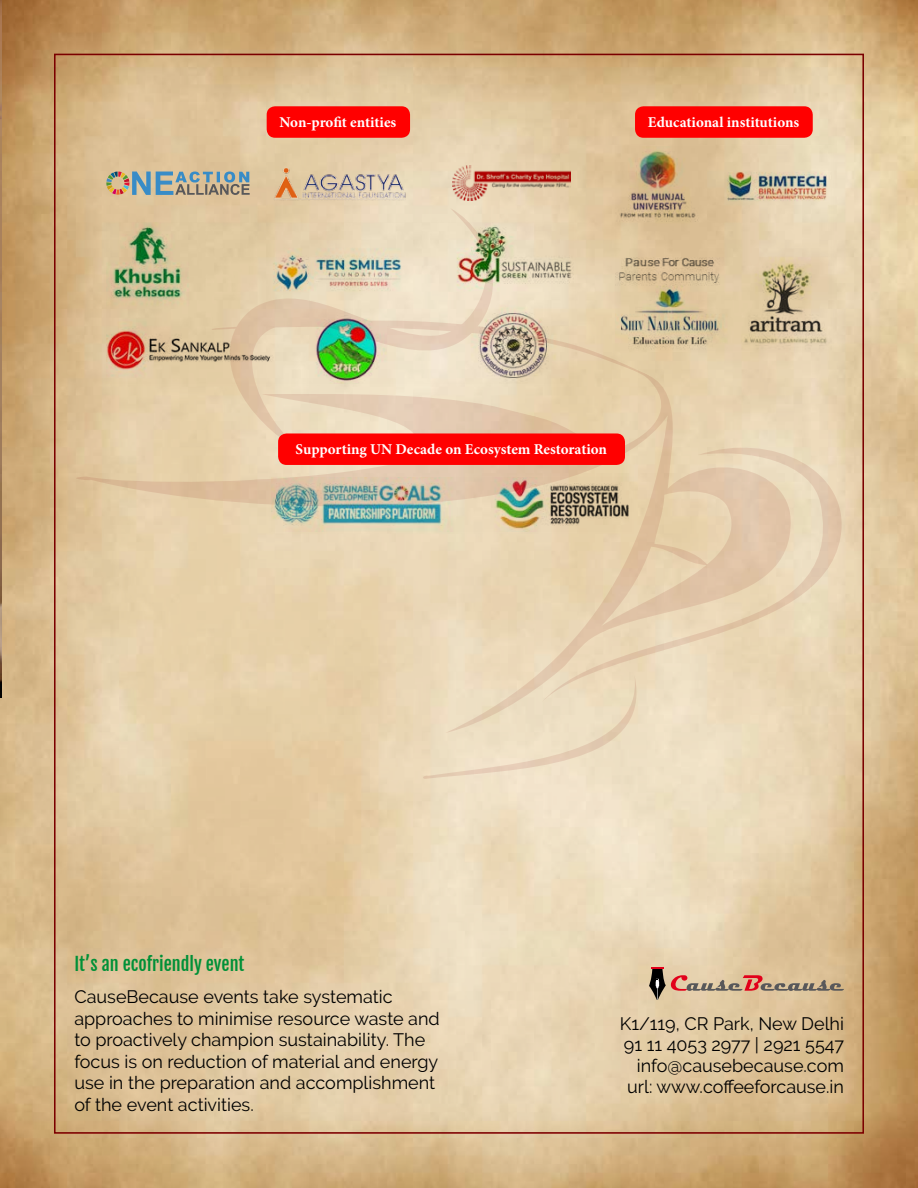
<style>
.page{position:relative;width:918px;height:1188px;background:#fff}
.page>*{position:absolute;margin:0;border:0;box-sizing:border-box;transform-origin:0 0}
.t1{font:18px/21.6px "Raleway";color:#000;text-align:right}
.t2{font:18px "Fjalla One";color:#009037}
.t3{font:700 15px "Minion Pro";letter-spacing:-.005em;color:#fff}
</style>
<div class="page">
<img style="left:0;top:0;width:918px;height:1188px">
<svg style="left:574px;top:315px;width:81px;height:58px;background:#e5cea7"></svg>
<svg style="left:75px;top:373px;width:719px;height:360px;background:#e6d1ac"></svg>
<svg style="left:541px;top:430px;width:302px;height:273px;background:#e7d1b1"></svg>
<svg style="left:422px;top:675px;width:233px;height:104px;background:#ecdcc0"></svg>
<svg style="left:210px;top:208px;width:301px;height:246px;background:#e8d5b5"></svg>
<svg style="left:254px;top:393px;width:349px;height:89px;background:#e6d0b3"></svg>
<svg style="left:649px;top:967px;width:195px;height:33px;background:#c8aa8b"></svg>
<img style="left:616px;top:146px;width:216px;height:204px">
<div style="left:635px;top:106px;width:178px;height:32px;background:#f00;border-radius:9px"></div>
<div style="left:278px;top:433px;width:347px;height:32px;background:#f00;border-radius:9px"></div>
<img style="left:271px;top:478px;width:361px;height:53px">
<img style="left:106px;top:223px;width:468px;height:161px">
<div style="left:267px;top:106px;width:143px;height:32px;background:#f00;border-radius:9px"></div>
<svg style="left:106px;top:172px;width:144px;height:23px;background:#9da299"></svg>
<img style="left:272px;top:166px;width:138px;height:34px">
<img style="left:452px;top:166px;width:118px;height:35px">
<img style="left:0;top:0;width:2px;height:697px">
<img style="left:0;top:714px;width:1px;height:368px">
<p class="t3" style="left:280px;top:112px;width:118px">Non-profit entities</p>
<p class="t3" style="left:648px;top:112px;width:153px">Educational institutions</p>
<p class="t3" style="left:296px;top:439px;width:313px">Supporting UN Decade on Ecosystem Restoration</p>
<p class="t2" style="left:74px;top:953px;width:172px">It’s an ecofriendly event</p>
<p class="t1" style="left:74px;top:986px;width:367px;text-align:left">CauseBecause events take systematic approaches to minimise resource waste and to proactively champion sustainability. The focus is on reduction of material and energy use in the preparation and accomplishment of the event activities.</p>
<p class="t1" style="left:620px;top:1013px;width:226px;line-height:21px">K1/119, CR Park, New Delhi<br>91 11 4053 2977 | 2921 5547 info@causebecause.com url: www.coffeeforcause.in</p>
</div>
